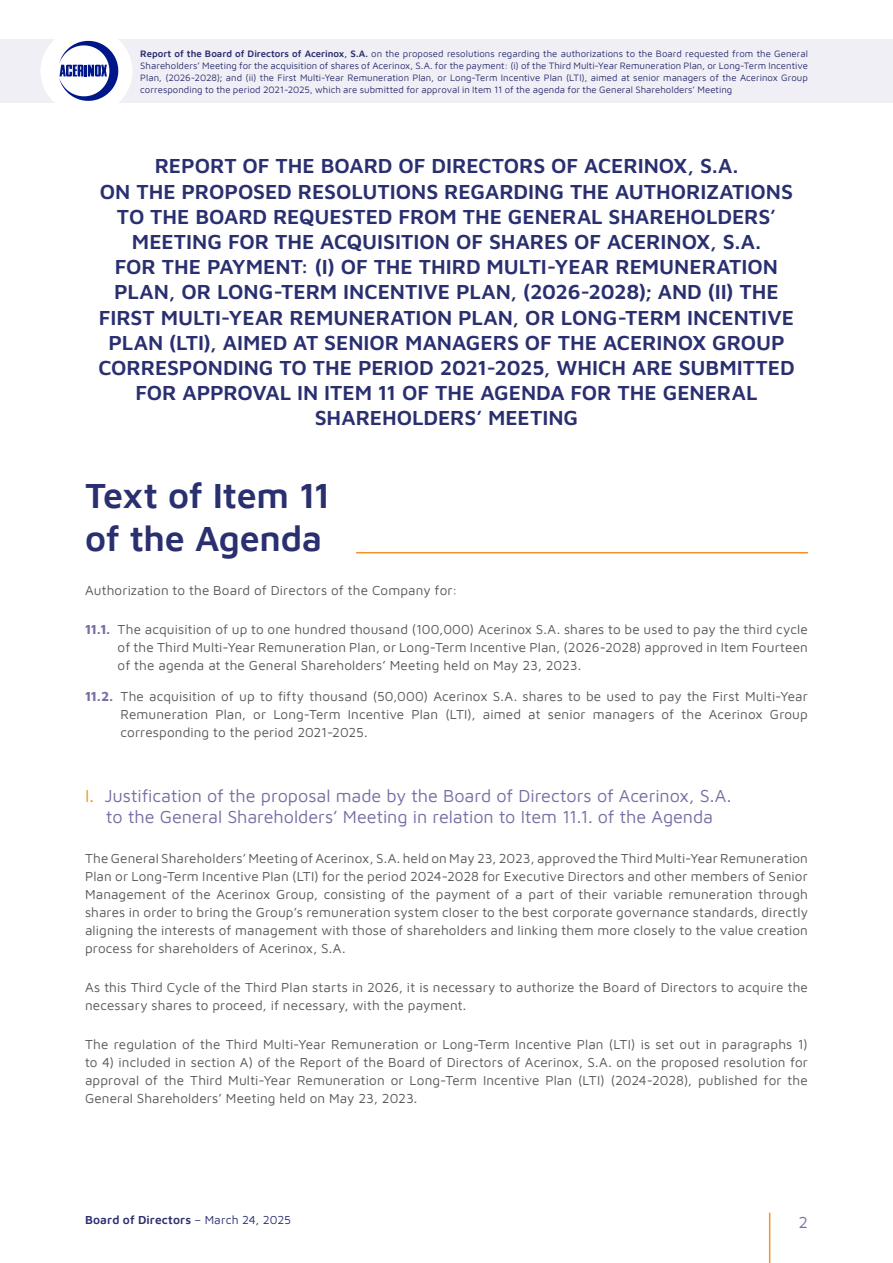
<style>
.page{position:relative;width:893px;height:1263px;background:#fff}
.page>*{position:absolute;margin:0;border:0;box-sizing:border-box;transform-origin:0 0}
.t1{font:600 36px/43.2px "Maven Pro";letter-spacing:-.01em;color:#2a2f70}
.t2{font:600 21px/25.2px "Maven Pro";color:#2a2f70;text-align:center}
.t3{font:18px/21.6px "Maven Pro";letter-spacing:-.005em;color:#776ea4;text-align:center}
.t4{font:16.5px "Maven Pro";color:#776ea4}
.t5{font:13.5px/18px "Maven Pro";letter-spacing:.01em;color:#575858;text-align:justify}
.t6{font:600 12px "Maven Pro";letter-spacing:.015em;color:#2a2f70}
.t7{font:9.6px/12px "Maven Pro";color:#2a2f70;text-align:justify}
.s1{font-weight:600}
.s2{font-weight:700;color:#776ea4}
.s3{color:#f3912b}
.s4{font-weight:400}
</style>
<div class="page">
<div style="left:0;top:39px;width:893px;height:63px;background:#f0eff5"></div>
<div style="left:40px;top:27px;width:92px;height:88px;background:#fff;border-radius:50%"></div>
<svg style="left:59px;top:41px;width:59px;height:60px"></svg>
<hr style="left:769px;top:1213px;width:1px;height:50px;background:#f3912b">
<hr style="left:356px;top:552px;width:452px;height:1px;background:#f3912b">
<p class="t7" style="left:140px;top:47px;width:669px"><span class="s1">Report of the Board of Directors of Acerinox, S.A.</span> on the proposed resolutions regarding the authorizations to the Board requested from the General Shareholders’ Meeting for the acquisition of shares of Acerinox, S.A. for the payment: (i) of the Third Multi-Year Remuneration Plan, or Long-Term Incentive Plan, (2026-2028); and (ii) the First Multi-Year Remuneration Plan, or Long-Term Incentive Plan (LTI), aimed at senior managers of the Acerinox Group corresponding to the period 2021-2025, which are submitted for approval in Item 11 of the agenda for the General Shareholders’ Meeting</p>
<p class="t2" style="left:98px;top:152px;width:698px">REPORT OF THE BOARD OF DIRECTORS OF ACERINOX, S.A.<br>ON THE PROPOSED RESOLUTIONS REGARDING THE AUTHORIZATIONS TO THE BOARD REQUESTED FROM THE GENERAL SHAREHOLDERS’ MEETING FOR THE ACQUISITION OF SHARES OF ACERINOX, S.A.<br>FOR THE PAYMENT: (I) OF THE THIRD MULTI-YEAR REMUNERATION PLAN, OR LONG-TERM INCENTIVE PLAN, (2026-2028); AND (II) THE FIRST MULTI-YEAR REMUNERATION PLAN, OR LONG-TERM INCENTIVE PLAN (LTI), AIMED AT SENIOR MANAGERS OF THE ACERINOX GROUP CORRESPONDING TO THE PERIOD 2021-2025, WHICH ARE SUBMITTED FOR APPROVAL IN ITEM 11 OF THE AGENDA FOR THE GENERAL SHAREHOLDERS’ MEETING</p>
<h1 class="t1" style="left:85px;top:471px;width:247px">Text of Item 11 of the Agenda</h1>
<p class="t5" style="left:85px;top:580px;width:374px">Authorization to the Board of Directors of the Company for:</p>
<p class="t5" style="left:118px;top:619px;width:692px;text-indent:-33px"><span class="s2">11.1.</span> The acquisition of up to one hundred thousand (100,000) Acerinox S.A. shares to be used to pay the third cycle of the Third Multi-Year Remuneration Plan, or Long-Term Incentive Plan, (2026-2028) approved in Item Fourteen of the agenda at the General Shareholders’ Meeting held on May 23, 2023.</p>
<p class="t5" style="left:121px;top:686px;width:689px;text-indent:-35px"><span class="s2">11.2.</span> The acquisition of up to fifty thousand (50,000) Acerinox S.A. shares to be used to pay the First Multi-Year Remuneration Plan, or Long-Term Incentive Plan (LTI), aimed at senior managers of the Acerinox Group corresponding to the period 2021-2025.</p>
<h3 class="t3" style="left:85px;top:784px;width:648px"><span class="s3">I.</span> Justification of the proposal made by the Board of Directors of Acerinox, S.A. to the General Shareholders’ Meeting in relation to Item 11.1. of the Agenda</h3>
<p class="t5" style="left:85px;top:848px;width:724px">The General Shareholders’ Meeting of Acerinox, S.A. held on May 23, 2023, approved the Third Multi-Year Remuneration Plan or Long-Term Incentive Plan (LTI) for the period 2024-2028 for Executive Directors and other members of Senior Management of the Acerinox Group, consisting of the payment of a part of their variable remuneration through shares in order to bring the Group’s remuneration system closer to the best corporate governance standards, directly aligning the interests of management with those of shareholders and linking them more closely to the value creation process for shareholders of Acerinox, S.A.</p>
<p class="t5" style="left:85px;top:977px;width:724px">As this Third Cycle of the Third Plan starts in 2026, it is necessary to authorize the Board of Directors to acquire the necessary shares to proceed, if necessary, with the payment.</p>
<p class="t5" style="left:85px;top:1034px;width:724px">The regulation of the Third Multi-Year Remuneration or Long-Term Incentive Plan (LTI) is set out in paragraphs 1) to 4) included in section A) of the Report of the Board of Directors of Acerinox, S.A. on the proposed resolution for approval of the Third Multi-Year Remuneration or Long-Term Incentive Plan (LTI) (2024-2028), published for the General Shareholders’ Meeting held on May 23, 2023.</p>
<p class="t6" style="left:85px;top:1211px;width:207px">Board of Directors <span class="s4">– March 24, 2025</span></p>
<p class="t4" style="left:798px;top:1211px;width:11px">2</p>
</div>
